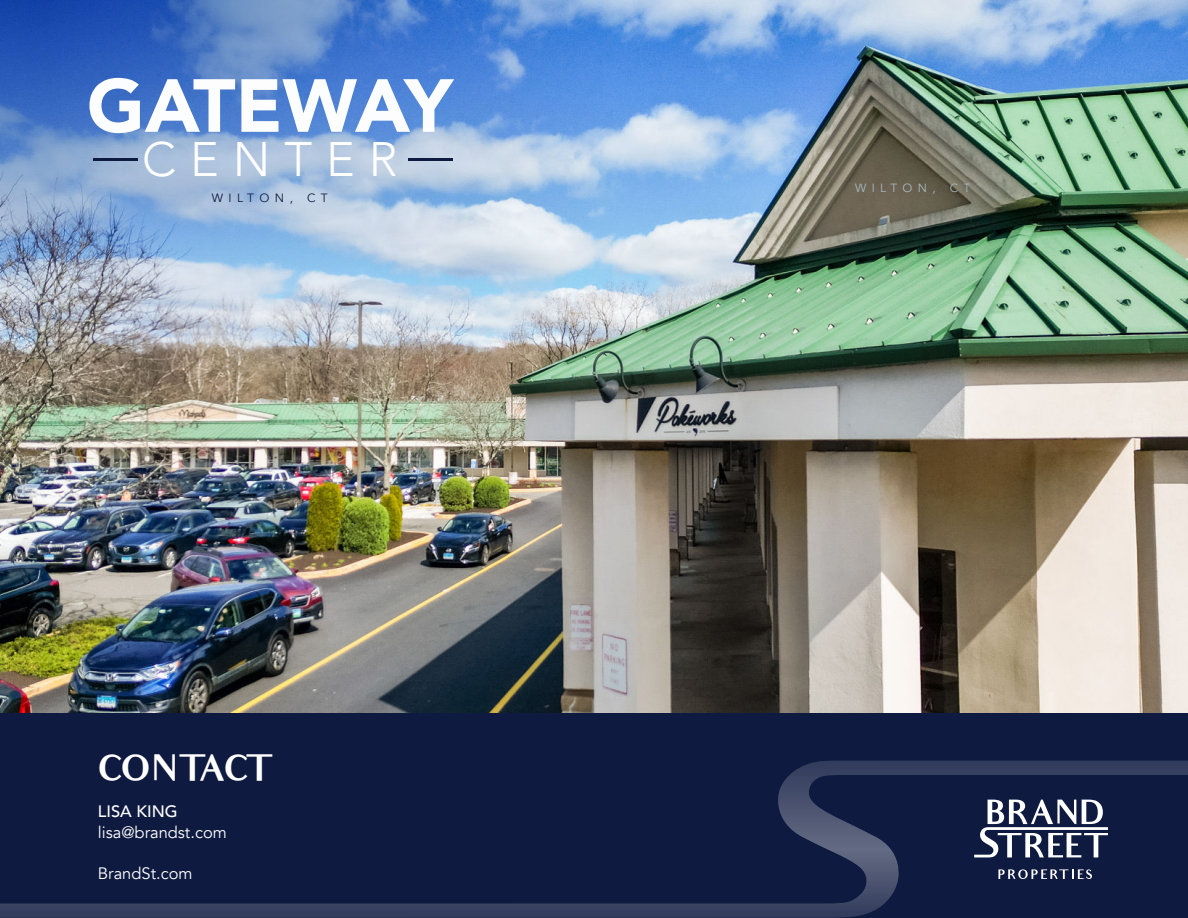
<style>
.page{position:relative;width:1188px;height:918px;background:#fff}
.page>*{position:absolute;margin:0;border:0;box-sizing:border-box;transform-origin:0 0}
.t1{font:900 74.25px "Avenir";letter-spacing:-.01em;color:#fff}
.t2{font:300 48.3px "Avenir";letter-spacing:.29em;color:#fff}
.t3{font:700 34.65px "Audrey";letter-spacing:-.02em;color:#fff}
.t4{font:16.5px "Avenir";color:#fff}
.t5{font:500 16.5px "Avenir";color:#fff}
.t6{font:12px "Avenir";letter-spacing:.45em;color:#0f1a40}
.t7{font:11.85px "Avenir";letter-spacing:.45em;color:#a7b8c1}
</style>
<div class="page">
<img style="left:0;top:0;width:1188px;height:714px">
<div style="left:0;top:714px;width:1188px;height:204px;background:#0f1a40"></div>
<svg style="left:0;top:761px;width:1188px;height:157px"></svg>
<svg style="left:0;top:0;width:614px;height:310px;background:#7fa3d6"></svg>
<hr style="left:93px;top:158px;width:45px;height:2px;background:#0f1a40">
<hr style="left:409px;top:158px;width:44px;height:2px;background:#0f1a40">
<h1 class="t1" style="left:87px;top:63px;width:367px">GATEWAY</h1>
<h2 class="t2" style="left:142px;top:131px;width:257px">CENTER</h2>
<p class="t6" style="left:212px;top:193px;width:118px">WILTON, CT</p>
<h3 class="t3" style="left:98px;top:754px;width:173px">CONTACT</h3>
<p class="t5" style="left:98px;top:805px;width:81px">LISA KING</p>
<p class="t4" style="left:98px;top:822px;width:130px">lisa@brandst.com</p>
<p class="t4" style="left:98px;top:867px;width:96px">BrandSt.com</p>
<p class="t7" style="left:855px;top:183px;width:117px">WILTON, CT</p>
</div>
